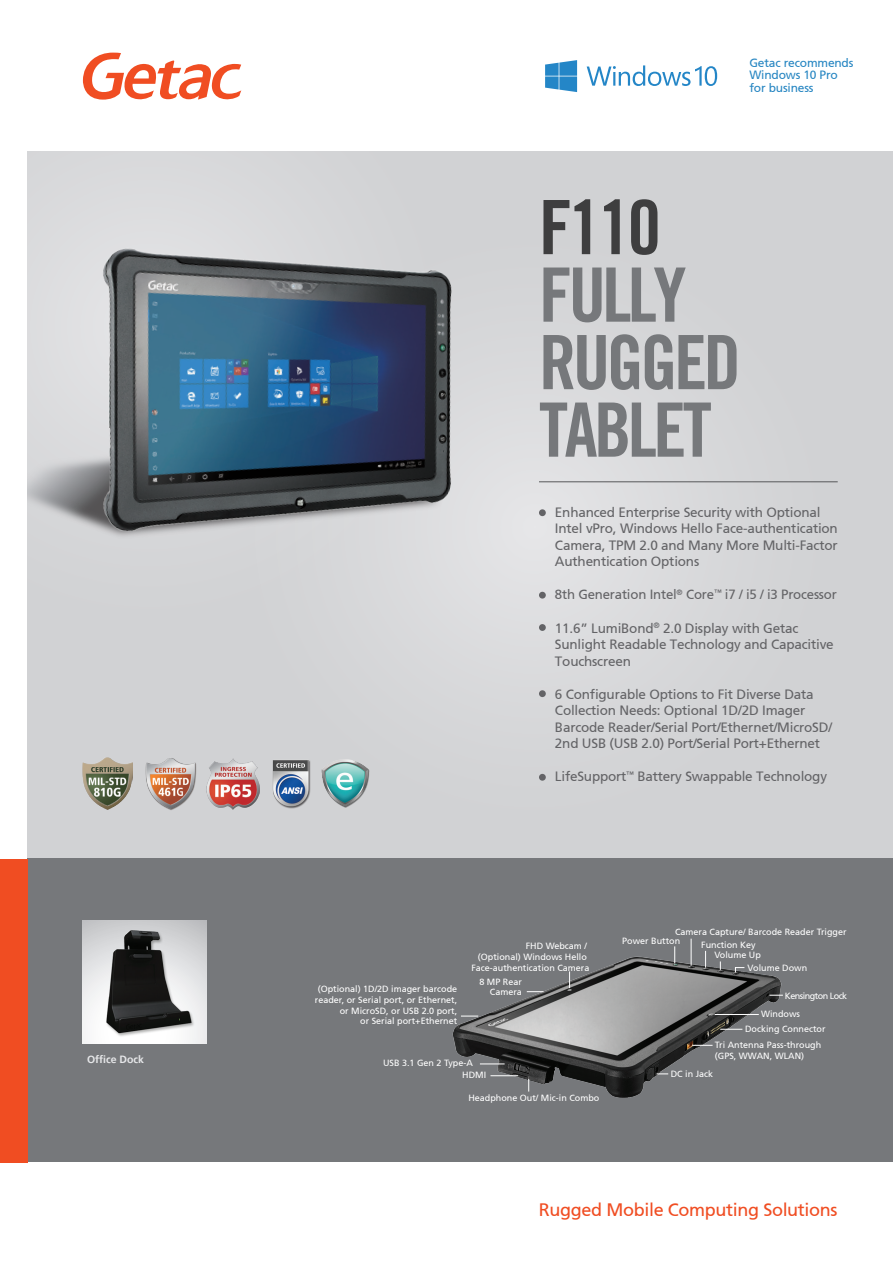
<style>
.page{position:relative;width:893px;height:1263px;background:#fff}
.page>*{position:absolute;margin:0;border:0;box-sizing:border-box;transform-origin:0 0}
.t1{font:700 condensed 75px/67.5px "Trade Gothic No.20";letter-spacing:-.05em;color:#76787b}
.t2{font:700 condensed 75px "Trade Gothic No.20";color:#3e3e3f}
.t3{font:18px "Frutiger 55 Roman";letter-spacing:-.02em;color:#f04d22}
.t4{font:13.5px/16.5px "Frutiger 55 Roman";letter-spacing:-.015em;color:#636366}
.t5{font:13.35px "Frutiger 55 Roman";letter-spacing:-.015em;color:#636366}
.t6{font:12px/12.8px "Frutiger 55 Roman";letter-spacing:-.015em;color:#2786c2}
.t7{font:700 10.5px "Frutiger 65";color:#e6e7e9}
.t8{font:9px/10.8px "Frutiger 55 Roman";color:#fff}
.t9{font:9px/18.6px "Frutiger 55 Roman";letter-spacing:-.055em;color:#fff}
</style>
<div class="page">
<div style="left:28px;top:152px;width:865px;height:707px;background:#d1d2d4"></div>
<div style="left:222px;top:215px;width:624px;height:623px;background:#d5d5d7;border-radius:50%"></div>
<img style="left:28px;top:200px;width:500px;height:410px">
<div style="left:28px;top:859px;width:865px;height:303px;background:#76787b"></div>
<div style="left:0;top:859px;width:28px;height:303px;background:#f04d22"></div>
<div style="left:83px;top:920px;width:123px;height:124px;background:linear-gradient(to right,#fff,#f7f8f8)"></div>
<svg style="left:83px;top:53px;width:158px;height:47px"></svg>
<div style="left:539px;top:509px;width:7px;height:7px;background:#636366;border-radius:50%"></div>
<div style="left:539px;top:592px;width:7px;height:7px;background:#636366;border-radius:50%"></div>
<div style="left:539px;top:624px;width:7px;height:7px;background:#636366;border-radius:50%"></div>
<div style="left:539px;top:690px;width:7px;height:7px;background:#636366;border-radius:50%"></div>
<div style="left:539px;top:774px;width:7px;height:7px;background:#636366;border-radius:50%"></div>
<hr style="left:539px;top:481px;width:299px;height:1px;background:#57585a">
<img style="left:83px;top:758px;width:49px;height:51px">
<img style="left:322px;top:759px;width:48px;height:49px">
<img style="left:272px;top:760px;width:50px;height:49px">
<img style="left:145px;top:758px;width:52px;height:52px">
<img style="left:206px;top:758px;width:54px;height:51px">
<img style="left:84px;top:920px;width:121px;height:121px">
<img style="left:452px;top:938px;width:331px;height:160px">
<svg style="left:674px;top:946px;width:1px;height:17px"></svg>
<svg style="left:691px;top:939px;width:1px;height:27px"></svg>
<svg style="left:705px;top:951px;width:1px;height:16px"></svg>
<svg style="left:735px;top:967px;width:10px;height:6px"></svg>
<svg style="left:769px;top:995px;width:14px;height:1px"></svg>
<hr style="left:715px;top:1014px;width:44px;height:1px;background:#fff">
<svg style="left:720px;top:1029px;width:22px;height:1px"></svg>
<svg style="left:692px;top:1045px;width:20px;height:1px"></svg>
<svg style="left:528px;top:1079px;width:1px;height:12px"></svg>
<svg style="left:490px;top:1075px;width:28px;height:1px"></svg>
<svg style="left:480px;top:1063px;width:25px;height:1px"></svg>
<svg style="left:461px;top:1016px;width:17px;height:1px"></svg>
<svg style="left:527px;top:991px;width:16px;height:1px"></svg>
<svg style="left:569px;top:971px;width:1px;height:17px"></svg>
<svg style="left:545px;top:60px;width:32px;height:32px"></svg>
<svg style="left:587px;top:65px;width:130px;height:21px"></svg>
<p class="t7" style="left:87px;top:1053px;width:58px">Office Dock</p>
<p class="t6" style="left:749px;top:56px;width:105px">Getac recommends<br>Windows 10 Pro for business</p>
<h1 class="t2" style="left:539px;top:182px;width:123px">F110</h1>
<h1 class="t1" style="left:539px;top:261px;width:204px">FULLY<br>RUGGED<br>TABLET</h1>
<p class="t4" style="left:555px;top:504px;width:284px">Enhanced Enterprise Security with Optional Intel vPro, Windows Hello Face-authentication Camera, TPM 2.0 and Many More Multi-Factor Authentication Options</p>
<p class="t5" style="left:555px;top:587px;width:283px">8th Generation Intel<sup>®</sup> Core<sup>™</sup> i7 / i5 / i3 Processor</p>
<p class="t4" style="left:555px;top:620px;width:280px">11.6” LumiBond<sup>®</sup> 2.0 Display with Getac<br>Sunlight Readable Technology and Capacitive<br>Touchscreen</p>
<p class="t4" style="left:555px;top:686px;width:279px">6 Configurable Options to Fit Diverse Data Collection Needs: Optional 1D/2D Imager Barcode Reader/Serial Port/Ethernet/MicroSD/ 2nd USB (USB 2.0) Port/Serial Port+Ethernet</p>
<p class="t4" style="left:555px;top:768px;width:274px">LifeSupport<sup>™</sup> Battery Swappable Technology</p>
<p class="t8" style="left:471px;top:941px;width:120px;text-align:right">FHD Webcam /<br>(Optional) Windows Hello<br>Face-authentication Camera</p>
<p class="t8" style="left:315px;top:983px;width:144px;text-align:right">(Optional) 1D/2D imager barcode reader, or Serial port, or Ethernet, or MicroSD, or USB 2.0 port,<br>or Serial port+Ethernet</p>
<p class="t8" style="left:479px;top:976px;width:44px;text-align:right">8 MP Rear<br>Camera</p>
<p class="t8" style="left:383px;top:1058px;width:91px">USB 3.1 Gen 2 Type-A</p>
<p class="t8" style="left:462px;top:1069px;width:25px">HDMI</p>
<p class="t8" style="left:468px;top:1093px;width:133px">Headphone Out/ Mic-in Combo</p>
<p class="t8" style="left:701px;top:925px;width:147px;line-height:12.9px;text-indent:-26px">Camera Capture/ Barcode Reader Trigger<br>Function Key</p>
<p class="t8" style="left:748px;top:949px;width:61px;line-height:12.6px;text-indent:-33px">Volume Up<br>Volume Down</p>
<p class="t9" style="left:761px;top:986px;width:88px;text-indent:24px">Kensington Lock<br>Windows</p>
<p class="t8" style="left:715px;top:1021px;width:112px;line-height:16.2px;text-indent:30px">Docking Connector<br>Tri Antenna Pass-through</p>
<p class="t8" style="left:715px;top:1051px;width:91px">(GPS, WWAN, WLAN)</p>
<p class="t8" style="left:671px;top:1069px;width:44px">DC in Jack</p>
<p class="t8" style="left:622px;top:936px;width:60px">Power Button</p>
<h2 class="t3" style="left:539px;top:1199px;width:300px">Rugged Mobile Computing Solutions</h2>
</div>
